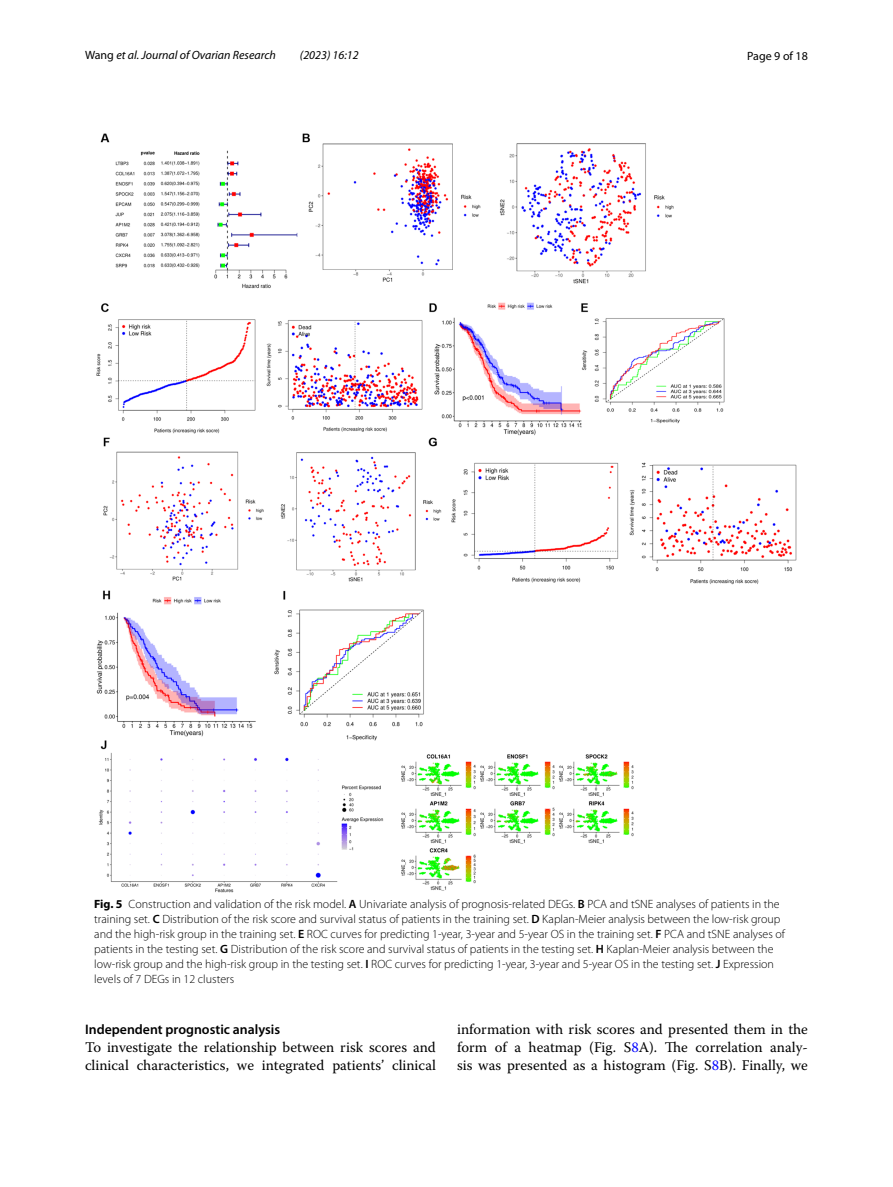
<style>
.page{position:relative;width:893px;height:1187px;background:#fff}
.page>*{position:absolute;margin:0;border:0;box-sizing:border-box;transform-origin:0 0}
.t1{font:14.7px/18px "Warnock Pro";color:#000}
.t2{font:600 13.8px "Myriad Pro";color:#000}
.t3{font:300 12px/15px "Myriad Pro";color:#000}
.t4{font:italic 12px "Myriad Pro";color:#000}
.t5{font:12px "Myriad Pro";color:#000}
.s1{font-style:normal}
.s2{font-weight:700}
.s3{font-weight:600}
.s4{color:#00f}
</style>
<div class="page">
<img style="left:96px;top:133px;width:701px;height:759px">
<p class="t4" style="left:85px;top:48px;width:192px"><span class="s1">Wang</span> et al. Journal of Ovarian Research</p>
<p class="t4" style="left:300px;top:48px;width:60px">(2023) 16:12</p>
<p class="t5" style="left:747px;top:48px;width:62px">Page 9 of 18</p>
<p class="t3" style="left:94px;top:896px;width:692px"><span class="s2">Fig. 5</span> Construction and validation of the risk model. <span class="s3">A</span> Univariate analysis of prognosis-related DEGs. <span class="s3">B</span> PCA and tSNE analyses of patients in the training set. <span class="s3">C</span> Distribution of the risk score and survival status of patients in the training set. <span class="s3">D</span> Kaplan-Meier analysis between the low-risk group and the high-risk group in the training set. <span class="s3">E</span> ROC curves for predicting 1-year, 3-year and 5-year OS in the training set. <span class="s3">F</span> PCA and tSNE analyses of patients in the testing set. <span class="s3">G</span> Distribution of the risk score and survival status of patients in the testing set. <span class="s3">H</span> Kaplan-Meier analysis between the low-risk group and the high-risk group in the testing set. <span class="s3">I</span> ROC curves for predicting 1-year, 3-year and 5-year OS in the testing set. <span class="s3">J</span> Expression levels of 7 DEGs in 12 clusters</p>
<p class="t2" style="left:85px;top:1020px;width:197px">Independent prognostic analysis</p>
<p class="t1" style="left:85px;top:1037px;width:352px">To investigate the relationship between risk scores and clinical characteristics, we integrated patients’ clinical</p>
<p class="t1" style="left:457px;top:1020px;width:352px;text-align:justify">information with risk scores and presented them in the form of a heatmap (Fig. S<span class="s4">8</span>A). The correlation analy&shy;sis was presented as a histogram (Fig. S<span class="s4">8</span>B). Finally, we</p>
</div>
